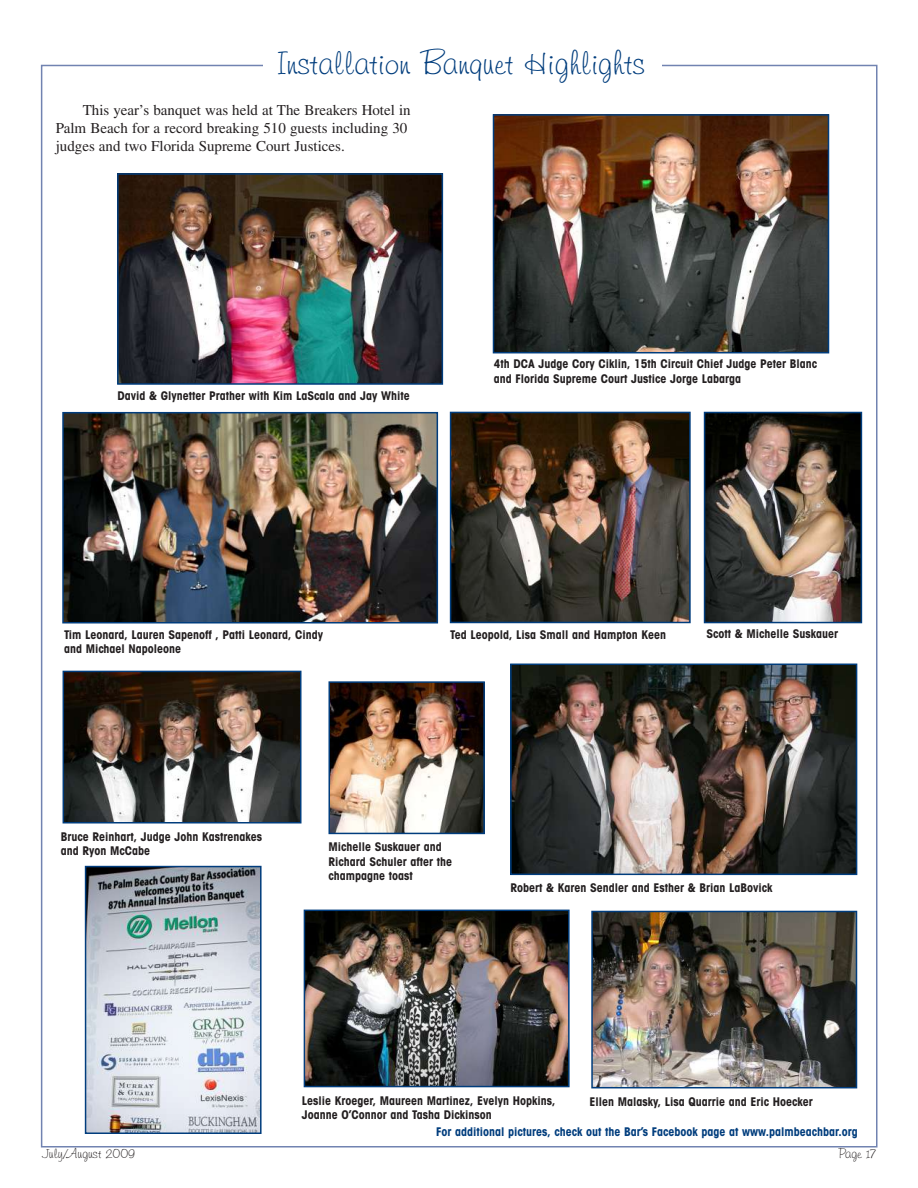
<style>
.page{position:relative;width:918px;height:1188px;background:#fff}
.page>*{position:absolute;margin:0;border:0;box-sizing:border-box;transform-origin:0 0}
.t1{font:33px "Freehand 591 BT Regular A";color:#013d7d}
.t2{font:15px/18px "Times";color:#231f20}
.t3{font:13.5px "Freehand 591 BT Regular A";color:#231f20}
.t4{font:700 condensed 12px/14.4px "Avant Garde";color:#231f20}
.t5{font:700 condensed 12px "Avant Garde";color:#013d7d}
</style>
<div class="page">
<img style="left:496px;top:117px;width:330px;height:233px">
<div style="left:493px;top:114px;width:336px;height:239px;border:2px solid #013d7d"></div>
<img style="left:120px;top:176px;width:320px;height:206px">
<div style="left:117px;top:173px;width:326px;height:212px;border:2px solid #013d7d"></div>
<img style="left:453px;top:415px;width:235px;height:205px">
<div style="left:450px;top:412px;width:241px;height:211px;border:2px solid #013d7d"></div>
<img style="left:513px;top:667px;width:341px;height:205px">
<div style="left:510px;top:664px;width:347px;height:211px;border:2px solid #013d7d"></div>
<img style="left:65px;top:415px;width:370px;height:206px">
<div style="left:62px;top:412px;width:376px;height:212px;border:2px solid #013d7d"></div>
<img style="left:707px;top:415px;width:152px;height:205px">
<div style="left:704px;top:412px;width:158px;height:211px;border:2px solid #013d7d"></div>
<img style="left:66px;top:674px;width:233px;height:147px">
<div style="left:63px;top:671px;width:239px;height:153px;border:2px solid #013d7d"></div>
<img style="left:88px;top:869px;width:171px;height:262px">
<div style="left:85px;top:866px;width:177px;height:268px;border:2px solid #013d7d"></div>
<img style="left:307px;top:913px;width:260px;height:171px">
<div style="left:304px;top:910px;width:266px;height:177px;border:2px solid #013d7d"></div>
<img style="left:594px;top:914px;width:260px;height:171px">
<div style="left:591px;top:911px;width:266px;height:177px;border:2px solid #013d7d"></div>
<img style="left:331px;top:684px;width:151px;height:147px">
<div style="left:328px;top:681px;width:157px;height:153px;border:2px solid #013d7d"></div>
<h1 class="t1" style="left:277px;top:50px;width:370px">Installation Banquet Highlights</h1>
<p class="t2" style="left:56px;top:103px;width:357px;text-indent:27px">This year’s banquet was held at The Breakers Hotel in<br>Palm Beach for a record breaking 510 guests including 30 judges and two Florida Supreme Court Justices.</p>
<p class="t4" style="left:118px;top:390px;width:294px">David &amp; Glynetter Prather with Kim LaScala and Jay White</p>
<p class="t4" style="left:494px;top:358px;width:325px">4th DCA Judge Cory Ciklin, 15th Circuit Chief Judge Peter Blanc and Florida Supreme Court Justice Jorge Labarga</p>
<p class="t4" style="left:64px;top:628px;width:261px">Tim Leonard, Lauren Sapenoff , Patti Leonard, Cindy and Michael Napoleone</p>
<p class="t4" style="left:450px;top:628px;width:217px">Ted Leopold, Lisa Small and Hampton Keen</p>
<p class="t4" style="left:706px;top:628px;width:133px">Scott &amp; Michelle Suskauer</p>
<p class="t4" style="left:61px;top:830px;width:203px">Bruce Reinhart, Judge John Kastrenakes and Ryon McCabe</p>
<p class="t4" style="left:328px;top:841px;width:125px">Michelle Suskauer and<br>Richard Schuler after the champagne toast</p>
<p class="t4" style="left:510px;top:881px;width:263px">Robert &amp; Karen Sendler and Esther &amp; Brian LaBovick</p>
<p class="t4" style="left:302px;top:1094px;width:255px">Leslie Kroeger, Maureen Martinez, Evelyn Hopkins,<br>Joanne O’Connor and Tasha Dickinson</p>
<p class="t4" style="left:590px;top:1095px;width:225px">Ellen Malasky, Lisa Quarrie and Eric Hoecker</p>
<p class="t5" style="left:436px;top:1127px;width:423px">For additional pictures, check out the Bar’s Facebook page at www.palmbeachbar.org</p>
<p class="t3" style="left:43px;top:1149px;width:94px">July/August 2009</p>
<p class="t3" style="left:838px;top:1149px;width:39px">Page 17</p>
</div>
